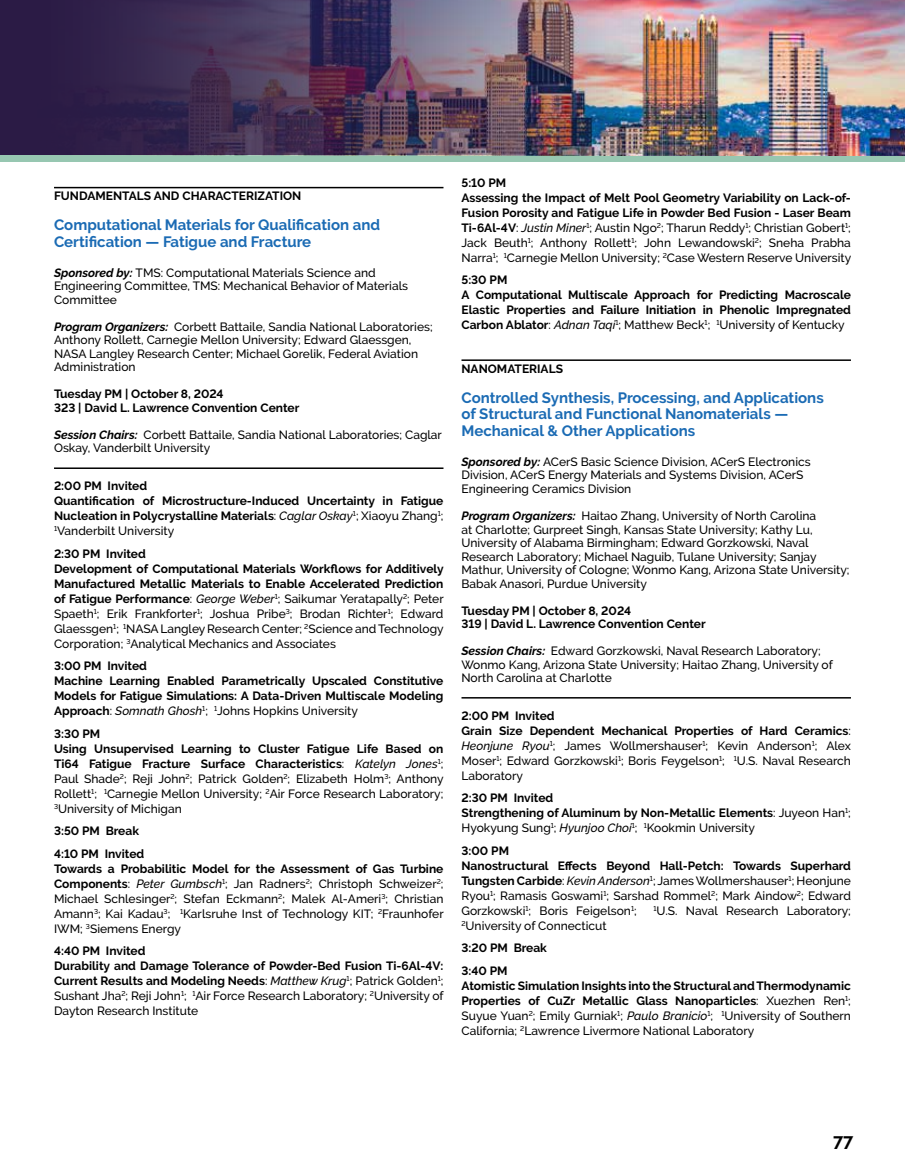
<style>
.page{position:relative;width:905px;height:1175px;background:#fff}
.page>*{position:absolute;margin:0;border:0;box-sizing:border-box;transform-origin:0 0}
.t1{font:700 18px "Raleway";color:#000}
.t2{font:700 15px/16.5px "Raleway";color:#1b6bb4}
.t3{font:500 12px/15px "Raleway";color:#000}
.t4{font:700 12px/15px "Raleway";color:#000}
.s1{font-weight:700;font-style:italic}
.s2{font-weight:500}
.s3{font-weight:500;font-style:italic}
.s4{font-weight:700}
.s5{font-style:italic}
</style>
<div class="page">
<div style="left:0;top:155px;width:904px;height:7px;background:#97c7b1"></div>
<img style="left:0;top:0;width:904px;height:155px">
<hr style="left:54px;top:187px;width:389px;height:1px;background:#000">
<hr style="left:54px;top:467px;width:389px;height:2px;background:#000">
<hr style="left:461px;top:359px;width:389px;height:2px;background:#000">
<hr style="left:461px;top:697px;width:389px;height:1px;background:#000">
<p class="t4" style="left:54px;top:189px;width:249px">FUNDAMENTALS AND CHARACTERIZATION</p>
<p class="t2" style="left:54px;top:217px;width:328px">Computational Materials for Qualification and<br>Certification — Fatigue and Fracture</p>
<p class="t3" style="left:54px;top:266px;width:355px;line-height:13.5px"><span class="s1">Sponsored by:</span> TMS: Computational Materials Science and<br>Engineering Committee, TMS: Mechanical Behavior of Materials<br>Committee</p>
<p class="t3" style="left:54px;top:320px;width:380px;line-height:13.5px"><span class="s1">Program Organizers:</span> Corbett Battaile, Sandia National Laboratories; Anthony Rollett, Carnegie Mellon University; Edward Glaessgen, NASA Langley Research Center; Michael Gorelik, Federal Aviation Administration</p>
<p class="t4" style="left:54px;top:387px;width:247px;line-height:13.5px">Tuesday PM | October 8, 2024<br>323 | David L. Lawrence Convention Center</p>
<p class="t3" style="left:54px;top:428px;width:389px;line-height:13.5px"><span class="s1">Session Chairs:</span> Corbett Battaile, Sandia National Laboratories; Caglar<br>Oskay, Vanderbilt University</p>
<p class="t4" style="left:54px;top:478px;width:391px">2:00 PM Invited<br>Quantification of Microstructure-Induced Uncertainty in Fatigue Nucleation in Polycrystalline Materials<span class="s2">:</span> <span class="s3">Caglar Oskay</span><sup>1</sup><span class="s2">; Xiaoyu Zhang</span><sup>1</sup><span class="s2">; </span><sup>1</sup><span class="s2">Vanderbilt University</span></p>
<p class="t3" style="left:54px;top:546px;width:391px"><span class="s4">2:30 PM Invited<br>Development of Computational Materials Workflows for Additively Manufactured Metallic Materials to Enable Accelerated Prediction of Fatigue Performance</span>: <span class="s5">George Weber</span><sup>1</sup>; Saikumar Yeratapally<sup>2</sup>; Peter Spaeth<sup>1</sup>; Erik Frankforter<sup>1</sup>; Joshua Pribe<sup>3</sup>; Brodan Richter<sup>1</sup>; Edward Glaessgen<sup>1</sup>; <sup>1</sup>NASA Langley Research Center; <sup>2</sup>Science and Technology Corporation; <sup>3</sup>Analytical Mechanics and Associates</p>
<p class="t4" style="left:54px;top:658px;width:391px">3:00 PM Invited<br>Machine Learning Enabled Parametrically Upscaled Constitutive Models for Fatigue Simulations: A Data-Driven Multiscale Modeling Approach<span class="s2">:</span> <span class="s3">Somnath Ghosh</span><sup>1</sup><span class="s2">;</span> <sup>1</sup><span class="s2">Johns Hopkins University</span></p>
<p class="t3" style="left:54px;top:726px;width:391px"><span class="s4">3:30 PM<br>Using Unsupervised Learning to Cluster Fatigue Life Based on Ti64 Fatigue Fracture Surface Characteristics</span>: <span class="s5">Katelyn Jones</span><sup>1</sup>; Paul Shade<sup>2</sup>; Reji John<sup>2</sup>; Patrick Golden<sup>2</sup>; Elizabeth Holm<sup>3</sup>; Anthony Rollett<sup>1</sup>; <sup>1</sup>Carnegie Mellon University; <sup>2</sup>Air Force Research Laboratory; <sup>3</sup>University of Michigan</p>
<p class="t4" style="left:54px;top:819px;width:92px;line-height:22.5px">3:50 PM Break<br>4:10 PM Invited</p>
<p class="t3" style="left:54px;top:861px;width:391px;text-align:justify"><span class="s4">Towards a Probabilitic Model for the Assessment of Gas Turbine Components</span>: <span class="s5">Peter Gumbsch</span><sup>1</sup>; Jan Radners<sup>2</sup>; Christoph Schweizer<sup>2</sup>; Michael Schlesinger<sup>2</sup>; Stefan Eckmann<sup>2</sup>; Malek Al-Ameri<sup>3</sup>; Christian Amann<sup>3</sup>; Kai Kadau<sup>3</sup>; <sup>1</sup>Karlsruhe Inst of Technology KIT; <sup>2</sup>Fraunhofer IWM; <sup>3</sup>Siemens Energy</p>
<p class="t4" style="left:54px;top:943px;width:391px">4:40 PM Invited<br>Durability and Damage Tolerance of Powder-Bed Fusion Ti-6Al-4V:<br>Current Results and Modeling Needs<span class="s2">:</span> <span class="s3">Matthew Krug</span><sup>1</sup><span class="s2">; Patrick Golden</span><sup>1</sup><span class="s2">; Sushant Jha</span><sup>2</sup><span class="s2">; Reji John</span><sup>1</sup><span class="s2">;</span> <sup>1</sup><span class="s2">Air Force Research Laboratory;</span> <sup>2</sup><span class="s2">University of Dayton Research Institute</span></p>
<p class="t3" style="left:461px;top:175px;width:391px"><span class="s4">5:10 PM<br>Assessing the Impact of Melt Pool Geometry Variability on Lack-of-Fusion Porosity and Fatigue Life in Powder Bed Fusion - Laser Beam Ti-6Al-4V</span>: <span class="s5">Justin Miner</span><sup>1</sup>; Austin Ngo<sup>2</sup>; Tharun Reddy<sup>1</sup>; Christian Gobert<sup>1</sup>; Jack Beuth<sup>1</sup>; Anthony Rollett<sup>1</sup>; John Lewandowski<sup>2</sup>; Sneha Prabha Narra<sup>1</sup>; <sup>1</sup>Carnegie Mellon University; <sup>2</sup>Case Western Reserve University</p>
<p class="t4" style="left:461px;top:273px;width:391px">5:30 PM<br>A Computational Multiscale Approach for Predicting Macroscale Elastic Properties and Failure Initiation in Phenolic Impregnated Carbon Ablator<span class="s2">:</span> <span class="s3">Adnan Taqi</span><sup>1</sup><span class="s2">; Matthew Beck</span><sup>1</sup><span class="s2">;</span> <sup>1</sup><span class="s2">University of Kentucky</span></p>
<p class="t4" style="left:461px;top:361px;width:103px">NANOMATERIALS</p>
<p class="t2" style="left:461px;top:389px;width:364px">Controlled Synthesis, Processing, and Applications of Structural and Functional Nanomaterials —<br>Mechanical &amp; Other Applications</p>
<p class="t3" style="left:461px;top:455px;width:351px;line-height:13.5px"><span class="s1">Sponsored by:</span> ACerS Basic Science Division, ACerS Electronics<br>Division, ACerS Energy Materials and Systems Division, ACerS<br>Engineering Ceramics Division</p>
<p class="t3" style="left:461px;top:509px;width:389px;line-height:13.5px"><span class="s1">Program Organizers:</span> Haitao Zhang, University of North Carolina<br>at Charlotte; Gurpreet Singh, Kansas State University; Kathy Lu, University of Alabama Birmingham; Edward Gorzkowski, Naval Research Laboratory; Michael Naguib, Tulane University; Sanjay Mathur, University of Cologne; Wonmo Kang, Arizona State University; Babak Anasori, Purdue University</p>
<p class="t4" style="left:461px;top:603px;width:246px;line-height:13.5px">Tuesday PM | October 8, 2024<br>319 | David L. Lawrence Convention Center</p>
<p class="t3" style="left:461px;top:644px;width:373px;line-height:13.5px"><span class="s1">Session Chairs:</span> Edward Gorzkowski, Naval Research Laboratory;<br>Wonmo Kang, Arizona State University; Haitao Zhang, University of<br>North Carolina at Charlotte</p>
<p class="t3" style="left:461px;top:708px;width:391px"><span class="s4">2:00 PM Invited<br>Grain Size Dependent Mechanical Properties of Hard Ceramics</span>:<br><span class="s5">Heonjune Ryou</span><sup>1</sup>; James Wollmershauser<sup>1</sup>; Kevin Anderson<sup>1</sup>; Alex Moser<sup>1</sup>; Edward Gorzkowski<sup>1</sup>; Boris Feygelson<sup>1</sup>; <sup>1</sup>U.S. Naval Research Laboratory</p>
<p class="t4" style="left:461px;top:790px;width:391px">2:30 PM Invited<br>Strengthening of Aluminum by Non-Metallic Elements<span class="s2">: Juyeon Han</span><sup>1</sup><span class="s2">;<br>Hyokyung Sung</span><sup>1</sup><span class="s2">;</span> <span class="s3">Hyunjoo Choi</span><sup>1</sup><span class="s2">;</span> <sup>1</sup><span class="s2">Kookmin University</span></p>
<p class="t3" style="left:461px;top:843px;width:391px"><span class="s4">3:00 PM<br>Nanostructural Effects Beyond Hall-Petch: Towards Superhard Tungsten Carbide</span>: <span class="s5">Kevin Anderson</span><sup>1</sup>; James Wollmershauser<sup>1</sup>; Heonjune Ryou<sup>1</sup>; Ramasis Goswami<sup>1</sup>; Sarshad Rommel<sup>2</sup>; Mark Aindow<sup>2</sup>; Edward Gorzkowski<sup>1</sup>; Boris Feigelson<sup>1</sup>;</p>
<p class="t3" style="left:653px;top:903px;width:199px"><sup>1</sup>U.S. Naval Research Laboratory;</p>
<p class="t3" style="left:461px;top:914px;width:147px;line-height:22.5px"><sup>2</sup>University of Connecticut<br><span class="s4">3:20 PM Break<br>3:40 PM</span></p>
<p class="t4" style="left:461px;top:978px;width:391px;text-align:justify">Atomistic Simulation Insights into the Structural and Thermodynamic Properties of CuZr Metallic Glass Nanoparticles<span class="s2">: Xuezhen Ren</span><sup>1</sup><span class="s2">; Suyue Yuan</span><sup>2</sup><span class="s2">; Emily Gurniak</span><sup>1</sup><span class="s2">;</span> <span class="s3">Paulo Branicio</span><sup>1</sup><span class="s2">;</span> <sup>1</sup><span class="s2">University of Southern California;</span> <sup>2</sup><span class="s2">Lawrence Livermore National Laboratory</span></p>
<h1 class="t1" style="left:833px;top:1132px;width:22px">77</h1>
</div>
